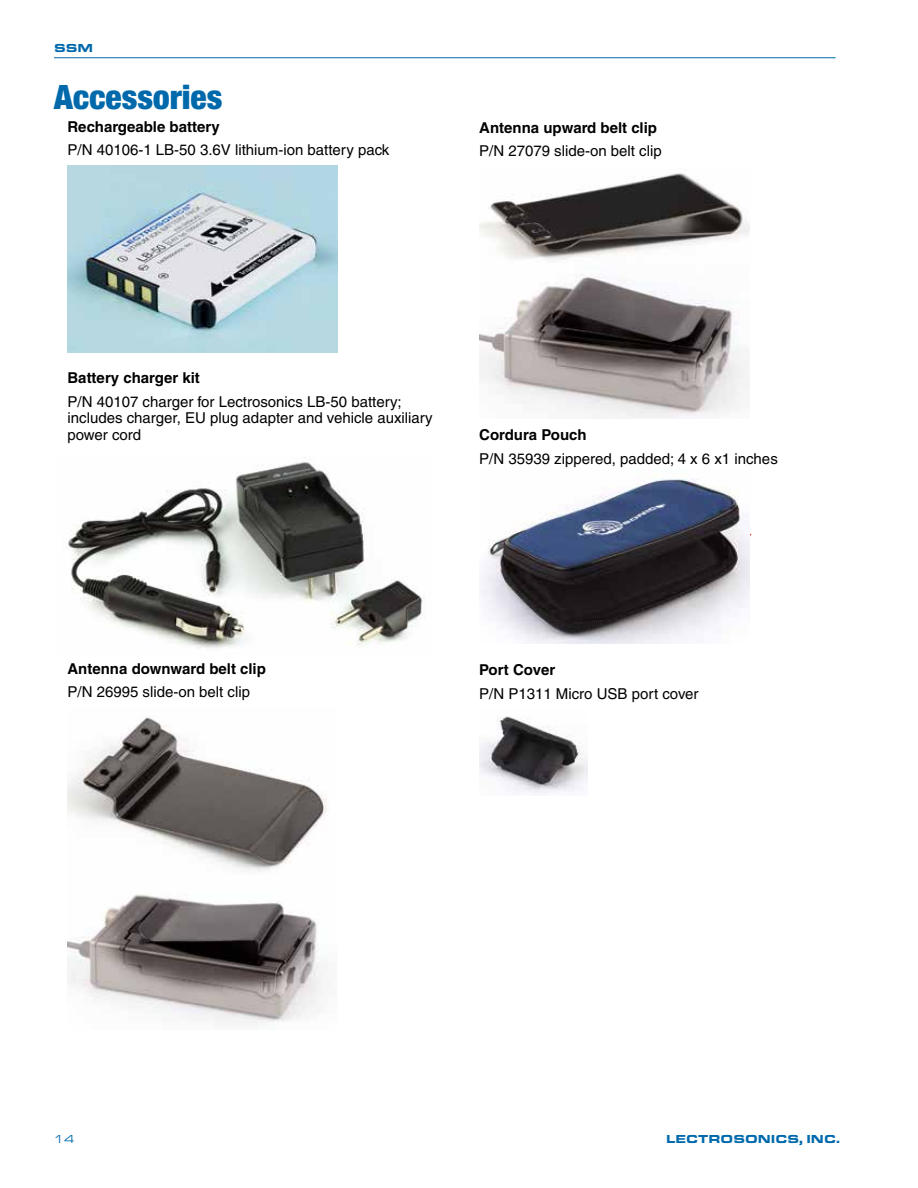
<style>
.page{position:relative;width:918px;height:1188px;background:#fff}
.page>*{position:absolute;margin:0;border:0;box-sizing:border-box;transform-origin:0 0}
.t1{font:900 condensed 36px "Sans";color:#0069ac}
.t2{font:15px/16.5px "Helvetica";color:#000}
.t3{font:700 15px "Helvetica";color:#000}
.t4{font:900 12px "Eurostile Extended";color:#0069ac}
.t5{font:12px "Eurostile Extended";color:#0069ac}
</style>
<div class="page">
<hr style="left:54px;top:57px;width:782px;height:1px;background:#0069ac">
<img style="left:68px;top:165px;width:269px;height:188px">
<img style="left:66px;top:457px;width:359px;height:191px">
<img style="left:68px;top:716px;width:259px;height:307px">
<img style="left:479px;top:173px;width:270px;height:246px">
<img style="left:479px;top:479px;width:270px;height:164px">
<img style="left:479px;top:716px;width:108px;height:78px">
<p class="t4" style="left:54px;top:41px;width:41px">SSM</p>
<h1 class="t1" style="left:54px;top:75px;width:170px">Accessories</h1>
<p class="t3" style="left:68px;top:117px;width:154px">Rechargeable battery</p>
<p class="t2" style="left:68px;top:142px;width:323px">P/N 40106-1 LB-50 3.6V lithium-ion battery pack</p>
<p class="t3" style="left:479px;top:118px;width:179px">Antenna upward belt clip</p>
<p class="t2" style="left:479px;top:142px;width:184px">P/N 27079 slide-on belt clip</p>
<p class="t3" style="left:68px;top:369px;width:134px">Battery charger kit</p>
<p class="t2" style="left:68px;top:393px;width:367px">P/N 40107 charger for Lectrosonics LB-50 battery; includes charger, EU plug adapter and vehicle auxiliary power cord</p>
<p class="t3" style="left:479px;top:426px;width:109px">Cordura Pouch</p>
<p class="t2" style="left:479px;top:450px;width:300px">P/N 35939 zippered, padded; 4 x 6 x1 inches</p>
<p class="t3" style="left:68px;top:659px;width:200px">Antenna downward belt clip</p>
<p class="t2" style="left:68px;top:684px;width:184px">P/N 26995 slide-on belt clip</p>
<p class="t3" style="left:479px;top:661px;width:78px">Port Cover</p>
<p class="t2" style="left:479px;top:685px;width:221px">P/N P1311 Micro USB port cover</p>
<p class="t5" style="left:54px;top:1133px;width:22px">14</p>
<p class="t4" style="left:666px;top:1132px;width:175px">LECTROSONICS, INC.</p>
</div>
